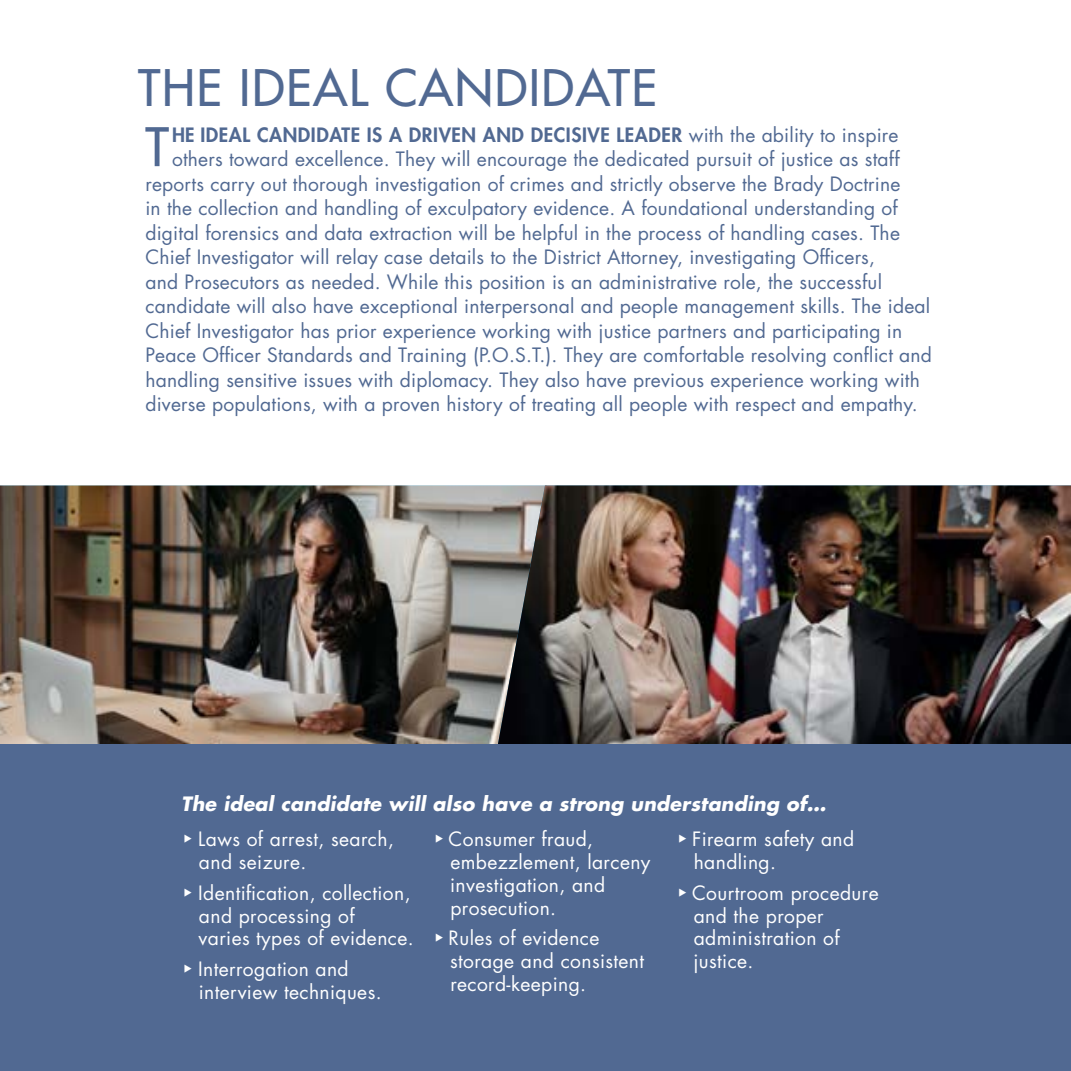
<style>
.page{position:relative;width:1071px;height:1071px;background:#fff}
.page>*{position:absolute;margin:0;border:0;box-sizing:border-box;transform-origin:0 0}
.t1{font:500 51.8px "Futura Std";color:#516992}
.t2{font:500 49px "Futura Std";letter-spacing:.03em;color:#516992}
.t3{font:19.25px "Futura Std";letter-spacing:.01em;color:#516992}
.t4{font:19.25px/22.8px "Futura Std";letter-spacing:.02em;color:#fff}
.t5{font:800 19.25px "Futura Std";letter-spacing:.03em;color:#516992}
.t6{font:italic 700 19.25px "Futura Std";letter-spacing:.01em;color:#fff}
.s1{font-weight:400}
</style>
<div class="page">
<img style="left:0;top:486px;width:498px;height:259px">
<img style="left:498px;top:486px;width:573px;height:259px">
<div style="left:0;top:745px;width:1071px;height:326px;background:#516992"></div>
<h2 class="t2" style="left:138px;top:57px;width:520px">THE IDEAL CANDIDATE</h2>
<h1 class="t1" style="left:145px;top:115px;width:25px">T</h1>
<p class="t5" style="left:172px;top:122px;width:728px">HE IDEAL CANDIDATE IS A DRIVEN AND DECISIVE LEADER <span class="s1">with the ability to inspire</span></p>
<p class="t3" style="left:172px;top:147px;width:729px">others toward excellence. They will encourage the dedicated pursuit of justice as staff</p>
<p class="t3" style="left:145px;top:171px;width:757px">reports carry out thorough investigation of crimes and strictly observe the Brady Doctrine</p>
<p class="t3" style="left:145px;top:196px;width:754px">in the collection and handling of exculpatory evidence. A foundational understanding of</p>
<p class="t3" style="left:145px;top:220px;width:756px">digital forensics and data extraction will be helpful in the process of handling cases. The</p>
<p class="t3" style="left:145px;top:245px;width:731px">Chief Investigator will relay case details to the District Attorney, investigating Officers,</p>
<p class="t3" style="left:145px;top:269px;width:738px">and Prosecutors as needed. While this position is an administrative role, the successful</p>
<p class="t3" style="left:145px;top:294px;width:786px">candidate will also have exceptional interpersonal and people management skills. The ideal</p>
<p class="t3" style="left:145px;top:318px;width:758px">Chief Investigator has prior experience working with justice partners and participating in</p>
<p class="t3" style="left:145px;top:343px;width:788px">Peace Officer Standards and Training (P.O.S.T.). They are comfortable resolving conflict and</p>
<p class="t3" style="left:145px;top:367px;width:776px">handling sensitive issues with diplomacy. They also have previous experience working with</p>
<p class="t3" style="left:145px;top:392px;width:774px">diverse populations, with a proven history of treating all people with respect and empathy.</p>
<p class="t6" style="left:181px;top:791px;width:646px">The ideal candidate will also have a strong understanding of…</p>
<p class="t4" style="left:199px;top:828px;width:197px;text-indent:-15px">◆ Laws of arrest, search, and seizure.</p>
<p class="t4" style="left:199px;top:882px;width:217px;text-indent:-15px">◆ Identification, collection, and processing of<br>varies types of evidence.</p>
<p class="t4" style="left:199px;top:958px;width:184px;text-indent:-15px">◆ Interrogation and interview techniques.</p>
<p class="t4" style="left:450px;top:828px;width:202px;text-indent:-15px">◆ Consumer fraud, embezzlement, larceny investigation, and prosecution.</p>
<p class="t4" style="left:450px;top:927px;width:196px;text-indent:-15px">◆ Rules of evidence storage and consistent record-keeping.</p>
<p class="t4" style="left:694px;top:828px;width:162px;text-indent:-15px">◆ Firearm safety and handling.</p>
<p class="t4" style="left:694px;top:882px;width:187px;text-indent:-15px">◆ Courtroom procedure and the proper administration of justice.</p>
</div>
